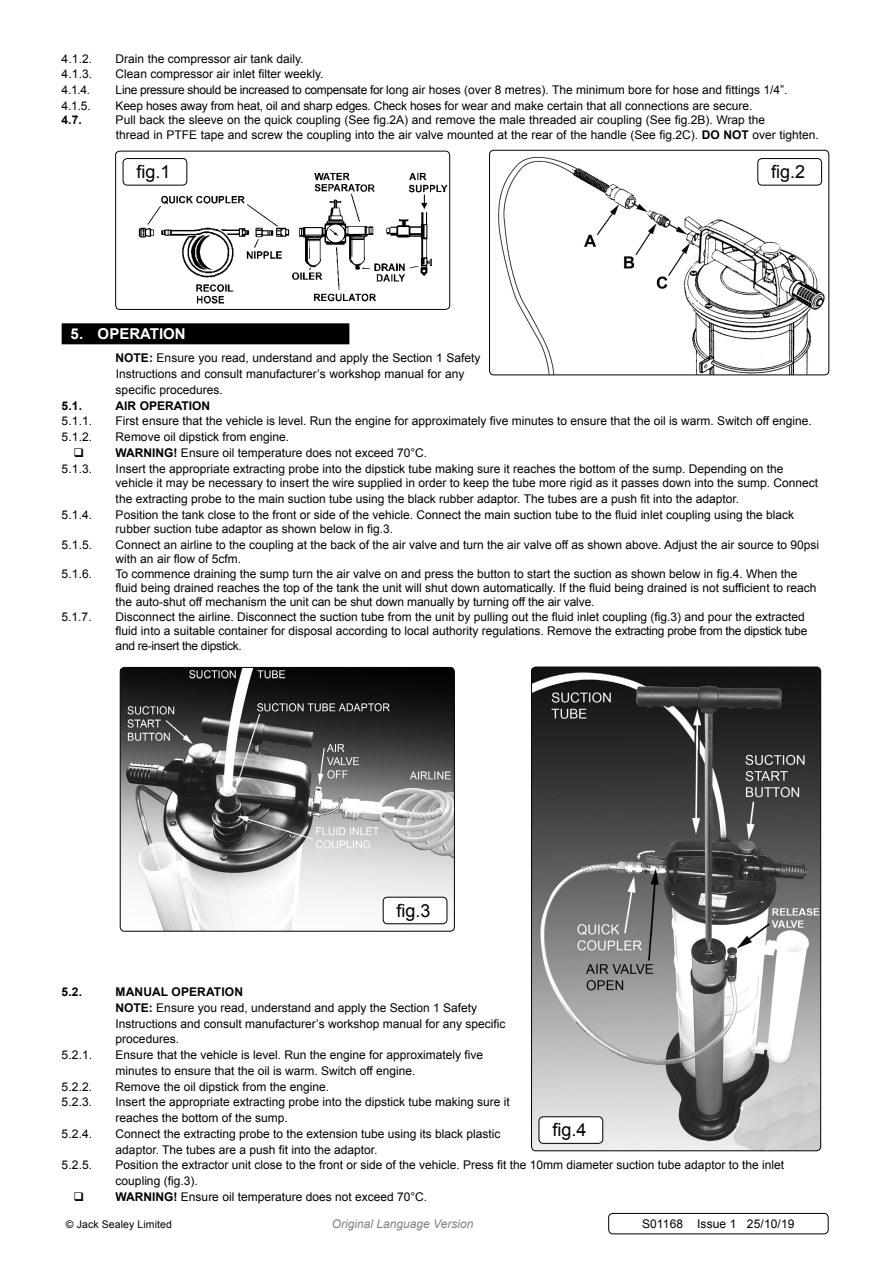
<style>
.page{position:relative;width:893px;height:1263px;background:#fff}
.page>*{position:absolute;margin:0;border:0;box-sizing:border-box;transform-origin:0 0}
.t1{font:18px "Arial";color:#000}
.t2{font:700 15px "Arial";color:#fff}
.t3{font:12px/15.8px "Arial";color:#000}
.t4{font:700 12px "Arial";color:#000}
.t5{font:italic 12px "Arial";color:#808285}
.t6{font:10.5px "Arial";letter-spacing:.01em;color:#000}
.s1{font-weight:700}
</style>
<div class="page">
<div style="left:62px;top:323px;width:287px;height:21px;background:#000"></div>
<img style="left:490px;top:150px;width:339px;height:225px">
<div style="left:489px;top:150px;width:340px;height:225px;border:1px solid #000;border-radius:4px"></div>
<img style="left:132px;top:165px;width:318px;height:144px">
<div style="left:115px;top:151px;width:335px;height:159px;border:1px solid #000;border-radius:4px"></div>
<div style="left:757px;top:158px;width:65px;height:27px;border:1px solid #000;border-radius:4px"></div>
<div style="left:123px;top:158px;width:64px;height:27px;border:1px solid #000;border-radius:4px"></div>
<img style="left:120px;top:667px;width:334px;height:264px">
<div style="left:120px;top:667px;width:335px;height:264px;border:1px solid #000;border-radius:4px"></div>
<div style="left:383px;top:897px;width:64px;height:27px;background:#fff;border-radius:4px"></div>
<div style="left:383px;top:897px;width:64px;height:27px;border:1px solid #000;border-radius:4px"></div>
<img style="left:531px;top:667px;width:290px;height:484px">
<div style="left:531px;top:667px;width:290px;height:484px;border:1px solid #000;border-radius:4px"></div>
<div style="left:539px;top:1117px;width:64px;height:26px;background:#fff;border-radius:4px"></div>
<div style="left:539px;top:1116px;width:64px;height:28px;border:1px solid #000;border-radius:4px"></div>
<div style="left:608px;top:1213px;width:220px;height:21px;border:1px solid #000;border-radius:4px"></div>
<p class="t3" style="left:62px;top:51px;width:43px">4.1.2. D</p>
<p class="t3" style="left:124px;top:51px;width:181px">rain the compressor air tank daily.</p>
<p class="t3" style="left:62px;top:67px;width:32px">4.1.3.</p>
<p class="t3" style="left:62px;top:67px;width:727px;text-indent:54px">Clean compressor air inlet filter weekly.<br>4.1.4. Line pressure should be increased to compensate for long air hoses (over 8 metres). The minimum bore for hose and fittings 1/4”.<br>4.1.5.</p>
<p class="t3" style="left:116px;top:98px;width:638px">Keep hoses away from heat, oil and sharp edges. Check hoses for wear and make certain that all connections are secure.</p>
<p class="t4" style="left:62px;top:112px;width:22px">4.7.</p>
<p class="t3" style="left:116px;top:113px;width:705px;line-height:14.4px">Pull back the sleeve on the quick coupling (See fig.2A) and remove the male threaded air coupling (See fig.2B). Wrap the<br>thread in PTFE tape and screw the coupling into the air valve mounted at the rear of the handle (See fig.2C). <span class="s1">DO NOT</span> over tighten.</p>
<h1 class="t1" style="left:136px;top:160px;width:36px">fig.1</h1>
<h1 class="t1" style="left:771px;top:160px;width:36px">fig.2</h1>
<p class="t2" style="left:71px;top:324px;width:59px">5. OPERATION</p>
<p class="t3" style="left:116px;top:350px;width:366px"><span class="s1">NOTE:</span> Ensure you read, understand and apply the Section 1 Safety<br>Instructions and consult manufacturer’s workshop manual for any specific procedures.</p>
<p class="t4" style="left:62px;top:397px;width:22px">5.1.</p>
<p class="t4" style="left:116px;top:397px;width:96px">AIR OPERATION</p>
<p class="t3" style="left:62px;top:413px;width:32px">5.1.1.</p>
<p class="t3" style="left:116px;top:413px;width:698px">First ensure that the vehicle is level. Run the engine for approximately five minutes to ensure that the oil is warm. Switch off engine.</p>
<p class="t3" style="left:62px;top:429px;width:32px">5.1.2.</p>
<p class="t3" style="left:116px;top:429px;width:313px">Remove oil dipstick from engine.<br><span class="s1">WARNING!</span> Ensure oil temperature does not exceed 70°C.</p>
<p class="t3" style="left:62px;top:461px;width:32px">5.1.3.</p>
<p class="t3" style="left:116px;top:461px;width:704px;line-height:14.4px">Insert the appropriate extracting probe into the dipstick tube making sure it reaches the bottom of the sump. Depending on the vehicle it may be necessary to insert the wire supplied in order to keep the tube more rigid as it passes down into the sump. Connect</p>
<p class="t3" style="left:116px;top:491px;width:625px">the extracting probe to the main suction tube using the black rubber adaptor. The tubes are a push fit into the adaptor.</p>
<p class="t3" style="left:62px;top:507px;width:32px">5.1.4.</p>
<p class="t3" style="left:116px;top:507px;width:680px;line-height:14.4px">Position the tank close to the front or side of the vehicle. Connect the main suction tube to the fluid inlet coupling using the black rubber suction tube adaptor as shown below in fig.3.</p>
<p class="t3" style="left:62px;top:537px;width:32px">5.1.5.</p>
<p class="t3" style="left:116px;top:537px;width:705px;line-height:14.4px">Connect an airline to the coupling at the back of the air valve and turn the air valve off as shown above. Adjust the air source to 90psi with an air flow of 5cfm.</p>
<p class="t3" style="left:62px;top:566px;width:32px">5.1.6.</p>
<p class="t3" style="left:116px;top:566px;width:702px;line-height:14.4px">To commence draining the sump turn the air valve on and press the button to start the suction as shown below in fig.4. When the fluid being drained reaches the top of the tank the unit will shut down automatically. If the fluid being drained is not sufficient to reach the auto-shut off mechanism the unit can be shut down manually by turning off the air valve.</p>
<p class="t3" style="left:62px;top:609px;width:32px">5.1.7.</p>
<p class="t3" style="left:116px;top:609px;width:693px;line-height:14.4px">Disconnect the airline. Disconnect the suction tube from the unit by pulling out the fluid inlet coupling (fig.3) and pour the extracted fluid into a suitable container for disposal according to local authority regulations. Remove the extracting probe from the dipstick tube and re-insert the dipstick.</p>
<h1 class="t1" style="left:397px;top:898px;width:36px">fig.3</h1>
<p class="t4" style="left:62px;top:984px;width:22px">5.2.</p>
<p class="t3" style="left:116px;top:984px;width:391px"><span class="s1">MANUAL OPERATION<br>NOTE:</span> Ensure you read, understand and apply the Section 1 Safety Instructions and consult manufacturer’s workshop manual for any specific procedures.</p>
<p class="t3" style="left:62px;top:1047px;width:43px">5.2.1. E</p>
<p class="t3" style="left:116px;top:1047px;width:369px;text-indent:8px">nsure that the vehicle is level. Run the engine for approximately five minutes to ensure that the oil is warm. Switch off engine.</p>
<p class="t3" style="left:62px;top:1078px;width:32px">5.2.2.</p>
<p class="t3" style="left:116px;top:1078px;width:215px">Remove the oil dipstick from the engine.</p>
<p class="t3" style="left:62px;top:1094px;width:32px">5.2.3.</p>
<p class="t3" style="left:116px;top:1094px;width:396px">Insert the appropriate extracting probe into the dipstick tube making sure it reaches the bottom of the sump.</p>
<p class="t3" style="left:62px;top:1126px;width:32px">5.2.4.</p>
<p class="t3" style="left:116px;top:1126px;width:386px">Connect the extracting probe to the extension tube using its black plastic adaptor. The tubes are a push fit into the adaptor.</p>
<p class="t3" style="left:62px;top:1157px;width:32px">5.2.5.</p>
<p class="t3" style="left:116px;top:1157px;width:670px">Position the extractor unit close to the front or side of the vehicle. Press fit the 10mm diameter suction tube adaptor to the inlet coupling (fig.3).<br><span class="s1">WARNING!</span> Ensure oil temperature does not exceed 70°C.</p>
<p class="t6" style="left:66px;top:1217px;width:108px">© Jack Sealey Limited</p>
<p class="t5" style="left:332px;top:1216px;width:143px">Original Language Version</p>
<h1 class="t1" style="left:552px;top:1118px;width:36px">fig.4</h1>
<p class="t3" style="left:642px;top:1216px;width:154px">S01168 Issue 1 25/10/19</p>
</div>
